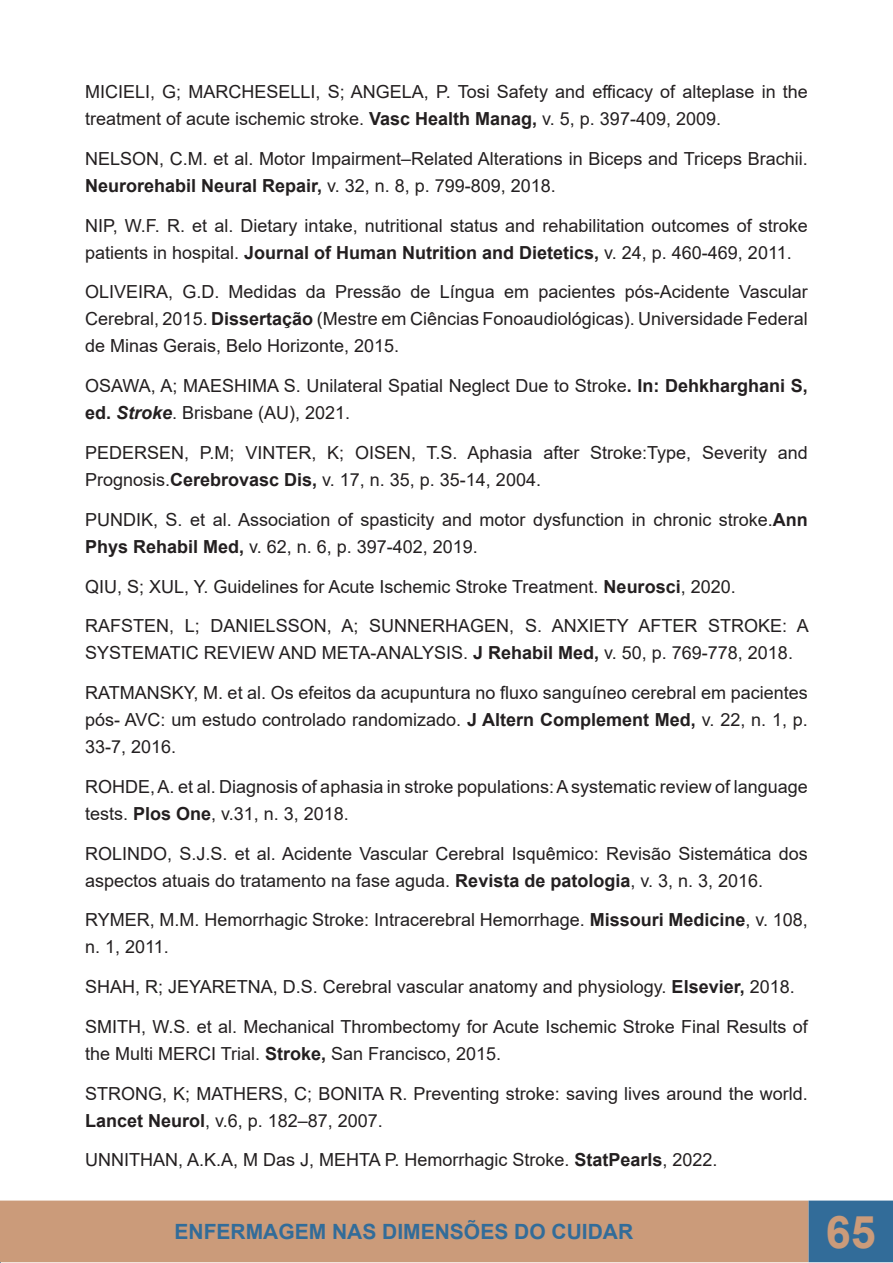
<style>
.page{position:relative;width:893px;height:1263px;background:#fff}
.page>*{position:absolute;margin:0;border:0;box-sizing:border-box;transform-origin:0 0}
.t1{font:700 45px "Arial";color:#cb9b7a}
.t2{font:700 21px "Arial";color:#326c99}
.t3{font:18px/27px "Arial";color:#231f20}
.s1{font-weight:700}
.s2{font-weight:700;font-style:italic}
</style>
<div class="page">
<div style="left:0;top:1201px;width:808px;height:60px;background:#cb9b7a"></div>
<div style="left:0;top:1200px;width:808px;height:62px;border:2px solid #cb9b7a"></div>
<div style="left:809px;top:1201px;width:83px;height:60px;background:#326c99"></div>
<div style="left:808px;top:1200px;width:85px;height:62px;border:2px solid #326c99"></div>
<p class="t3" style="left:85px;top:78px;width:724px">MICIELI, G; MARCHESELLI, S; ANGELA, P. Tosi Safety and efficacy of alteplase in the treatment of acute ischemic stroke. <span class="s1">Vasc Health Manag,</span> v. 5, p. 397-409, 2009.</p>
<p class="t3" style="left:85px;top:145px;width:724px">NELSON, C.M. et al. Motor Impairment–Related Alterations in Biceps and Triceps Brachii.<br><span class="s1">Neurorehabil Neural Repair,</span> v. 32, n. 8, p. 799-809, 2018.</p>
<p class="t3" style="left:85px;top:212px;width:724px">NIP, W.F. R. et al. Dietary intake, nutritional status and rehabilitation outcomes of stroke patients in hospital. <span class="s1">Journal of Human Nutrition and Dietetics,</span> v. 24, p. 460-469, 2011.</p>
<p class="t3" style="left:85px;top:278px;width:724px;text-align:justify">OLIVEIRA, G.D. Medidas da Pressão de Língua em pacientes pós-Acidente Vascular Cerebral, 2015. <span class="s1">Dissertação</span> (Mestre em Ciências Fonoaudiológicas). Universidade Federal de Minas Gerais, Belo Horizonte, 2015.</p>
<p class="t3" style="left:85px;top:372px;width:724px">OSAWA, A; MAESHIMA S. Unilateral Spatial Neglect Due to Stroke<span class="s1">. In: Dehkharghani S, ed.</span> <span class="s2">Stroke</span>. Brisbane (AU), 2021.</p>
<p class="t3" style="left:85px;top:439px;width:724px">PEDERSEN, P.M; VINTER, K; OISEN, T.S. Aphasia after Stroke:Type, Severity and<br>Prognosis.<span class="s1">Cerebrovasc Dis,</span> v. 17, n. 35, p. 35-14, 2004.</p>
<p class="t3" style="left:85px;top:506px;width:724px">PUNDIK, S. et al. Association of spasticity and motor dysfunction in chronic stroke.<span class="s1">Ann<br>Phys Rehabil Med,</span> v. 62, n. 6, p. 397-402, 2019.</p>
<p class="t3" style="left:85px;top:573px;width:652px">QIU, S; XUL, Y. Guidelines for Acute Ischemic Stroke Treatment. <span class="s1">Neurosci</span>, 2020.</p>
<p class="t3" style="left:85px;top:612px;width:725px">RAFSTEN, L; DANIELSSON, A; SUNNERHAGEN, S. ANXIETY AFTER STROKE: A<br>SYSTEMATIC REVIEW AND META-ANALYSIS. <span class="s1">J Rehabil Med,</span> v. 50, p. 769-778, 2018.</p>
<p class="t3" style="left:85px;top:679px;width:724px;text-align:justify">RATMANSKY, M. et al. Os efeitos da acupuntura no fluxo sanguíneo cerebral em pacientes pós- AVC: um estudo controlado randomizado. <span class="s1">J Altern Complement Med,</span> v. 22, n. 1, p.<br>33-7, 2016.</p>
<p class="t3" style="left:85px;top:773px;width:724px">ROHDE, A. et al. Diagnosis of aphasia in stroke populations: A systematic review of language tests. <span class="s1">Plos One</span>, v.31, n. 3, 2018.</p>
<p class="t3" style="left:85px;top:840px;width:724px">ROLINDO, S.J.S. et al. Acidente Vascular Cerebral Isquêmico: Revisão Sistemática dos aspectos atuais do tratamento na fase aguda. <span class="s1">Revista de patologia</span>, v. 3, n. 3, 2016.</p>
<p class="t3" style="left:85px;top:906px;width:724px">RYMER, M.M. Hemorrhagic Stroke: Intracerebral Hemorrhage. <span class="s1">Missouri Medicine</span>, v. 108, n. 1, 2011.</p>
<p class="t3" style="left:85px;top:973px;width:711px">SHAH, R; JEYARETNA, D.S. Cerebral vascular anatomy and physiology. <span class="s1">Elsevier,</span> 2018.</p>
<p class="t3" style="left:85px;top:1013px;width:724px">SMITH, W.S. et al. Mechanical Thrombectomy for Acute Ischemic Stroke Final Results of the Multi MERCI Trial. <span class="s1">Stroke,</span> San Francisco, 2015.</p>
<p class="t3" style="left:85px;top:1080px;width:724px">STRONG, K; MATHERS, C; BONITA R. Preventing stroke: saving lives around the world.<br><span class="s1">Lancet Neurol</span>, v.6, p. 182–87, 2007.</p>
<p class="t3" style="left:85px;top:1146px;width:634px">UNNITHAN, A.K.A, M Das J, MEHTA P. Hemorrhagic Stroke. <span class="s1">StatPearls</span>, 2022.</p>
<p class="t2" style="left:175px;top:1217px;width:460px">ENFERMAGEM NAS DIMENSÕES DO CUIDAR</p>
<h1 class="t1" style="left:826px;top:1200px;width:52px">65</h1>
</div>
